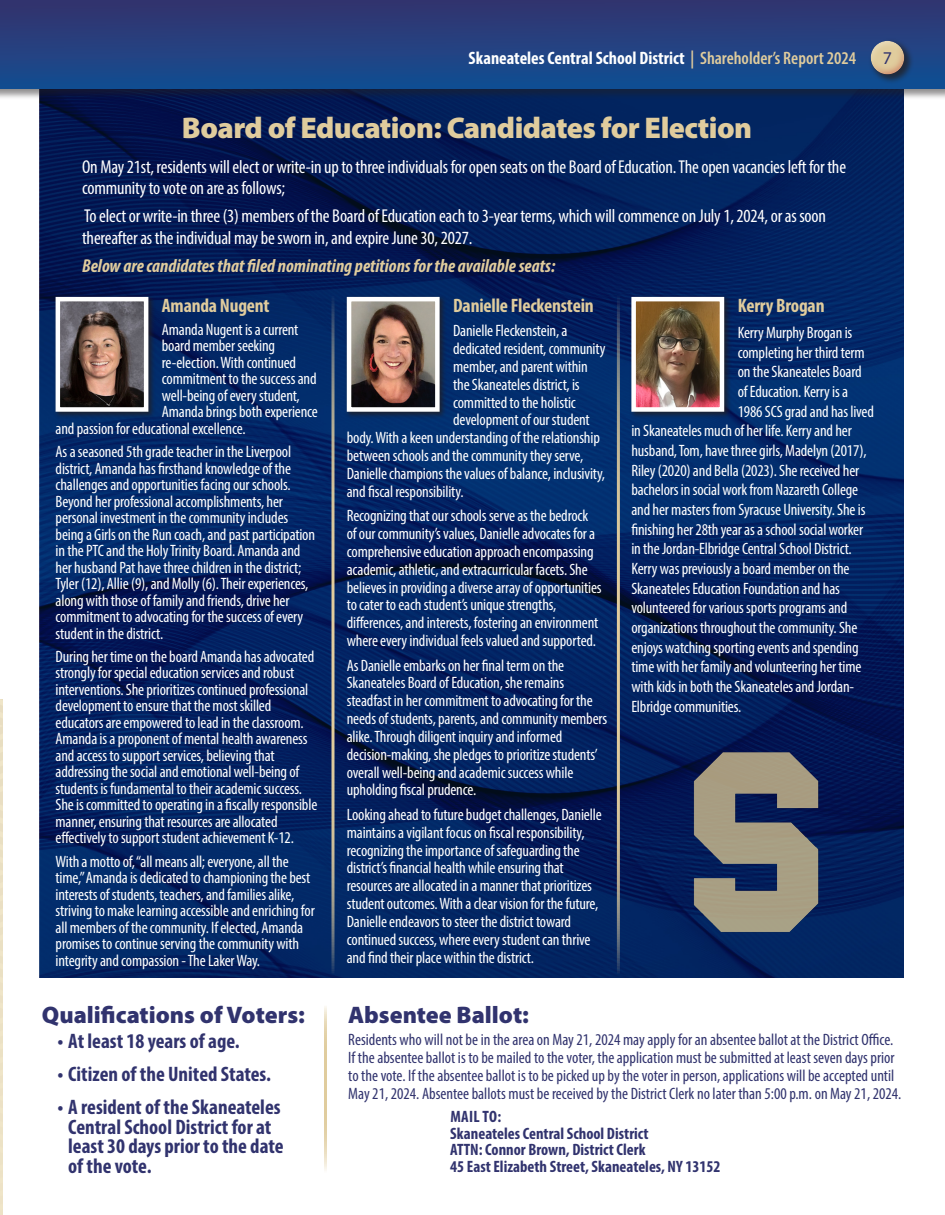
<style>
.page{position:relative;width:945px;height:1215px;background:#fff}
.page>*{position:absolute;margin:0;border:0;box-sizing:border-box;transform-origin:0 0}
.t1{font:900 30px "Myriad Pro";letter-spacing:-.02em;color:#e0cc9d}
.t2{font:900 24px "Myriad Pro";color:#31336e}
.t3{font:700 condensed 21px/19.5px "Myriad Pro";color:#31336e}
.t4{font:700 condensed 19.5px "Myriad Pro";letter-spacing:-.01em;color:#e0cc9d}
.t5{font:condensed 18.6px/21.1px "Myriad Pro";letter-spacing:-.01em;color:#fff}
.t6{font:italic 700 condensed 18.6px "Myriad Pro";color:#e0cc9d}
.t7{font:700 condensed 18px "Myriad Pro";color:#fff}
.t8{font:18px "Myriad Pro";color:#31336e}
.t9{font:condensed 16.5px/16.5px "Myriad Pro";letter-spacing:-.01em;color:#fff}
.t10{font:condensed 16.5px/18px "Myriad Pro";color:#31336e}
.t11{font:700 condensed 16.5px "Myriad Pro";color:#31336e}
.s1{font-weight:600;color:#e0cc9d}
</style>
<div class="page">
<img style="left:40px;top:100px;width:863px;height:878px">
<div style="left:53px;top:295px;width:102px;height:124px;background:#231f20;opacity:.75"></div>
<img style="left:61px;top:302px;width:82px;height:105px">
<div style="left:56px;top:297px;width:92px;height:115px;border:4px solid #fff"></div>
<div style="left:345px;top:295px;width:102px;height:124px;background:#231f20;opacity:.75"></div>
<img style="left:352px;top:302px;width:83px;height:105px">
<div style="left:347px;top:297px;width:93px;height:115px;border:4px solid #fff"></div>
<div style="left:629px;top:295px;width:102px;height:124px;background:#231f20;opacity:.75"></div>
<img style="left:636px;top:302px;width:83px;height:105px">
<div style="left:631px;top:297px;width:93px;height:115px;border:4px solid #fff"></div>
<hr style="left:324px;top:1005px;width:3px;height:168px;background:#e0cc9d">
<hr style="left:332px;top:292px;width:2px;height:681px;background:#e0cc9d">
<hr style="left:617px;top:292px;width:3px;height:681px;background:#e0cc9d">
<img style="left:676px;top:733px;width:160px;height:218px">
<div style="left:0;top:0;width:945px;height:100px;background:#231f20;opacity:.5"></div>
<div style="left:0;top:0;width:944px;height:88px;background:linear-gradient(to bottom,#35336e,#124e92)"></div>
<div style="left:868px;top:38px;width:47px;height:47px;background:#231f20;opacity:.75"></div>
<div style="left:870px;top:39px;width:36px;height:30px;background:#fff;opacity:.75"></div>
<div style="left:870px;top:43px;width:36px;height:32px;background:#d1232a;opacity:.63"></div>
<p class="t7" style="left:469px;top:47px;width:389px">Skaneateles Central School District <span class="s1">| Shareholder’s Report 2024</span></p>
<p class="t8" style="left:883px;top:47px;width:11px">7</p>
<p class="t1" style="left:182px;top:108px;width:572px">Board of Education: Candidates for Election</p>
<p class="t5" style="left:82px;top:156px;width:766px">On May 21st, residents will elect or write-in up to three individuals for open seats on the Board of Education. The open vacancies left for the community to vote on are as follows;</p>
<p class="t5" style="left:82px;top:205px;width:746px">To elect or write-in three (3) members of the Board of Education each to 3-year terms, which will commence on July 1, 2024, or as soon thereafter as the individual may be sworn in, and expire June 30, 2027.</p>
<p class="t6" style="left:82px;top:254px;width:475px">Below are candidates that filed nominating petitions for the available seats:</p>
<p class="t4" style="left:738px;top:293px;width:88px">Kerry Brogan</p>
<p class="t9" style="left:738px;top:324px;width:116px">Kerry Murphy Brogan is</p>
<p class="t9" style="left:738px;top:344px;width:129px">completing her third term</p>
<p class="t9" style="left:738px;top:363px;width:126px">on the Skaneateles Board</p>
<p class="t9" style="left:738px;top:383px;width:112px">of Education. Kerry is a</p>
<p class="t9" style="left:738px;top:403px;width:138px">1986 SCS grad and has lived</p>
<p class="t9" style="left:631px;top:422px;width:222px">in Skaneateles much of her life. Kerry and her</p>
<p class="t9" style="left:631px;top:442px;width:237px">husband, Tom, have three girls, Madelyn (2017),</p>
<p class="t9" style="left:631px;top:462px;width:229px">Riley (2020) and Bella (2023). She received her</p>
<p class="t9" style="left:631px;top:481px;width:228px">bachelors in social work from Nazareth College</p>
<p class="t9" style="left:631px;top:501px;width:236px">and her masters from Syracuse University. She is</p>
<p class="t9" style="left:631px;top:521px;width:233px">finishing her 28th year as a school social worker</p>
<p class="t9" style="left:631px;top:540px;width:222px">in the Jordan-Elbridge Central School District.</p>
<p class="t9" style="left:631px;top:560px;width:220px">Kerry was previously a board member on the</p>
<p class="t9" style="left:631px;top:580px;width:210px">Skaneateles Education Foundation and has</p>
<p class="t9" style="left:631px;top:599px;width:217px">volunteered for various sports programs and</p>
<p class="t9" style="left:631px;top:619px;width:227px">organizations throughout the community. She</p>
<p class="t9" style="left:631px;top:639px;width:229px">enjoys watching sporting events and spending</p>
<p class="t9" style="left:631px;top:658px;width:232px">time with her family and volunteering her time</p>
<p class="t9" style="left:631px;top:678px;width:224px">with kids in both the Skaneateles and Jordan-</p>
<p class="t9" style="left:631px;top:698px;width:111px">Elbridge communities.</p>
<p class="t4" style="left:162px;top:293px;width:109px">Amanda Nugent</p>
<p class="t9" style="left:162px;top:321px;width:138px">Amanda Nugent is a current</p>
<p class="t9" style="left:162px;top:337px;width:115px">board member seeking</p>
<p class="t9" style="left:162px;top:354px;width:136px">re-election. With continued</p>
<p class="t9" style="left:162px;top:370px;width:156px">commitment to the success and</p>
<p class="t9" style="left:162px;top:387px;width:139px">well-being of every student,</p>
<p class="t9" style="left:162px;top:403px;width:158px">Amanda brings both experience</p>
<p class="t9" style="left:56px;top:420px;width:192px">and passion for educational excellence.</p>
<p class="t9" style="left:56px;top:443px;width:261px">As a seasoned 5th grade teacher in the Liverpool district, Amanda has firsthand knowledge of the challenges and opportunities facing our schools.<br>Beyond her professional accomplishments, her personal investment in the community includes being a Girls on the Run coach, and past participation in the PTC and the Holy Trinity Board. Amanda and her husband Pat have three children in the district; Tyler (12), Allie (9), and Molly (6). Their experiences, along with those of family and friends, drive her commitment to advocating for the success of every student in the district.</p>
<p class="t9" style="left:56px;top:648px;width:263px">During her time on the board Amanda has advocated strongly for special education services and robust interventions. She prioritizes continued professional development to ensure that the most skilled educators are empowered to lead in the classroom.<br>Amanda is a proponent of mental health awareness and access to support services, believing that addressing the social and emotional well-being of students is fundamental to their academic success.<br>She is committed to operating in a fiscally responsible manner, ensuring that resources are allocated effectively to support student achievement K-12.</p>
<p class="t9" style="left:56px;top:853px;width:261px">With a motto of, “all means all; everyone, all the time,” Amanda is dedicated to championing the best interests of students, teachers, and families alike, striving to make learning accessible and enriching for all members of the community. If elected, Amanda promises to continue serving the community with integrity and compassion - The Laker Way.</p>
<p class="t4" style="left:453px;top:293px;width:142px">Danielle Fleckenstein</p>
<p class="t9" style="left:453px;top:322px;width:116px">Danielle Fleckenstein, a</p>
<p class="t9" style="left:453px;top:340px;width:154px">dedicated resident, community</p>
<p class="t9" style="left:453px;top:358px;width:136px">member, and parent within</p>
<p class="t9" style="left:453px;top:376px;width:128px">the Skaneateles district, is</p>
<p class="t9" style="left:453px;top:394px;width:124px">committed to the holistic</p>
<p class="t9" style="left:453px;top:411px;width:138px">development of our student</p>
<p class="t9" style="left:347px;top:429px;width:255px">body. With a keen understanding of the relationship</p>
<p class="t9" style="left:347px;top:447px;width:238px">between schools and the community they serve,</p>
<p class="t9" style="left:347px;top:465px;width:260px">Danielle champions the values of balance, inclusivity,</p>
<p class="t9" style="left:347px;top:483px;width:118px">and fiscal responsibility.</p>
<p class="t9" style="left:347px;top:507px;width:256px;line-height:17.9px">Recognizing that our schools serve as the bedrock of our community’s values, Danielle advocates for a comprehensive education approach encompassing academic, athletic, and extracurricular facets. She believes in providing a diverse array of opportunities to cater to each student’s unique strengths, differences, and interests, fostering an environment where every individual feels valued and supported.</p>
<p class="t9" style="left:347px;top:656px;width:262px;line-height:17.9px">As Danielle embarks on her final term on the Skaneateles Board of Education, she remains steadfast in her commitment to advocating for the needs of students, parents, and community members alike. Through diligent inquiry and informed decision-making, she pledges to prioritize students’ overall well-being and academic success while upholding fiscal prudence.</p>
<p class="t9" style="left:347px;top:805px;width:256px;line-height:17.9px">Looking ahead to future budget challenges, Danielle maintains a vigilant focus on fiscal responsibility, recognizing the importance of safeguarding the district’s financial health while ensuring that resources are allocated in a manner that prioritizes student outcomes. With a clear vision for the future, Danielle endeavors to steer the district toward continued success, where every student can thrive and find their place within the district.</p>
<p class="t2" style="left:42px;top:999px;width:265px">Qualifications of Voters:</p>
<p class="t3" style="left:58px;top:1031px;width:184px">• At least 18 years of age.</p>
<p class="t3" style="left:58px;top:1064px;width:215px">• Citizen of the United States.</p>
<p class="t3" style="left:68px;top:1097px;width:217px;text-indent:-10px">• A resident of the Skaneateles<br>Central School District for at least 30 days prior to the date of the vote.</p>
<p class="t2" style="left:348px;top:999px;width:182px">Absentee Ballot:</p>
<p class="t10" style="left:348px;top:1030px;width:555px">Residents who will not be in the area on May 21, 2024 may apply for an absentee ballot at the District Office.<br>If the absentee ballot is to be mailed to the voter, the application must be submitted at least seven days prior to the vote. If the absentee ballot is to be picked up by the voter in person, applications will be accepted until May 21, 2024. Absentee ballots must be received by the District Clerk no later than 5:00 p.m. on May 21, 2024.</p>
<p class="t11" style="left:450px;top:1106px;width:52px">MAIL TO:</p>
<p class="t11" style="left:450px;top:1123px;width:200px">Skaneateles Central School District</p>
<p class="t11" style="left:450px;top:1139px;width:197px">ATTN: Connor Brown, District Clerk</p>
<p class="t11" style="left:450px;top:1156px;width:272px">45 East Elizabeth Street, Skaneateles, NY 13152</p>
</div>
